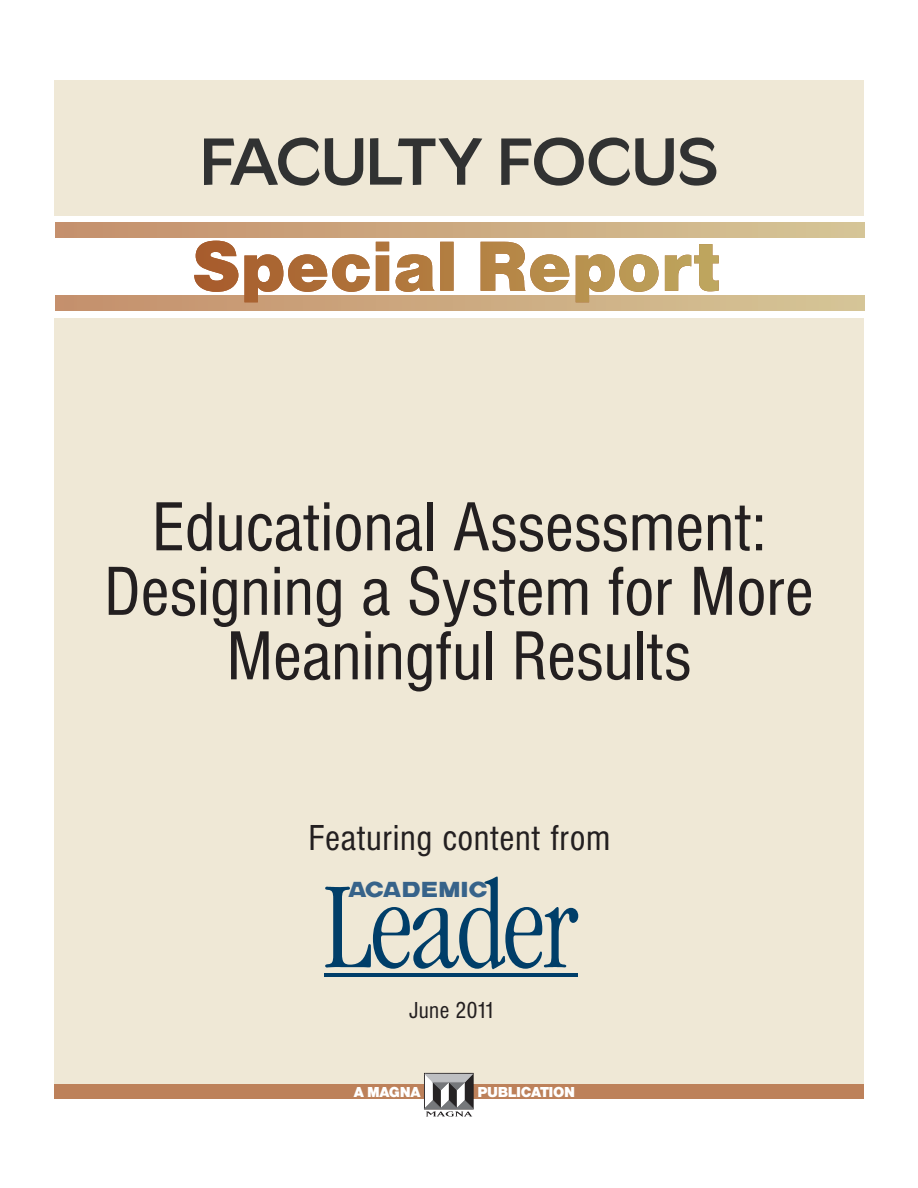
<style>
.page{position:relative;width:918px;height:1188px;background:#fff}
.page>*{position:absolute;margin:0;border:0;box-sizing:border-box;transform-origin:0 0}
.t1{font:300 120.3px "Garamond Condensed L";letter-spacing:-.05em;color:#003e69}
.t2{font:condensed 72px/64.5px "Nimbus San D";color:#231f20;text-align:center}
.t3{font:condensed 37.5px "Nimbus San D";letter-spacing:.015em;color:#231f20}
.t4{font:condensed 24px "Nimbus San D";letter-spacing:.015em;color:#231f20}
.t5{font:22.65px "Arena Black Extended";color:#37638a}
.t6{font:15px "Nimbus San D Blac";letter-spacing:-.025em;color:#fff}
</style>
<div class="page">
<div style="left:54px;top:80px;width:810px;height:1015px;background:#efe8d6"></div>
<div style="left:54px;top:216px;width:810px;height:101px;background:#fff"></div>
<div style="left:54px;top:1084px;width:810px;height:15px;background:#bd815a"></div>
<div style="left:424px;top:1073px;width:50px;height:36px;border:1px solid #231f20"></div>
<svg style="left:425px;top:1074px;width:48px;height:43px;background:#9c9b9d"></svg>
<svg style="left:56px;top:223px;width:808px;height:15px;background:#ccaa81"></svg>
<svg style="left:56px;top:296px;width:808px;height:14px;background:#ccaa81"></svg>
<svg style="left:194px;top:241px;width:525px;height:61px"></svg>
<svg style="left:204px;top:138px;width:159px;height:48px"></svg>
<svg style="left:370px;top:138px;width:112px;height:47px"></svg>
<svg style="left:501px;top:138px;width:173px;height:48px"></svg>
<svg style="left:680px;top:138px;width:36px;height:48px"></svg>
<hr style="left:324px;top:973px;width:254px;height:3px;background:#003e69">
<p class="t2" style="left:104px;top:493px;width:711px">Educational Assessment:<br>Designing a System for More<br>Meaningful Results</p>
<p class="t3" style="left:309px;top:815px;width:303px">Featuring content from</p>
<h1 class="t1" style="left:322px;top:855px;width:260px">Leader</h1>
<p class="t5" style="left:348px;top:876px;width:141px">ACADEMIC</p>
<p class="t4" style="left:409px;top:996px;width:86px">June 2011</p>
<p class="t6" style="left:354px;top:1083px;width:68px">A MAGNA</p>
<p class="t6" style="left:478px;top:1083px;width:99px">PUBLICATION</p>
</div>
